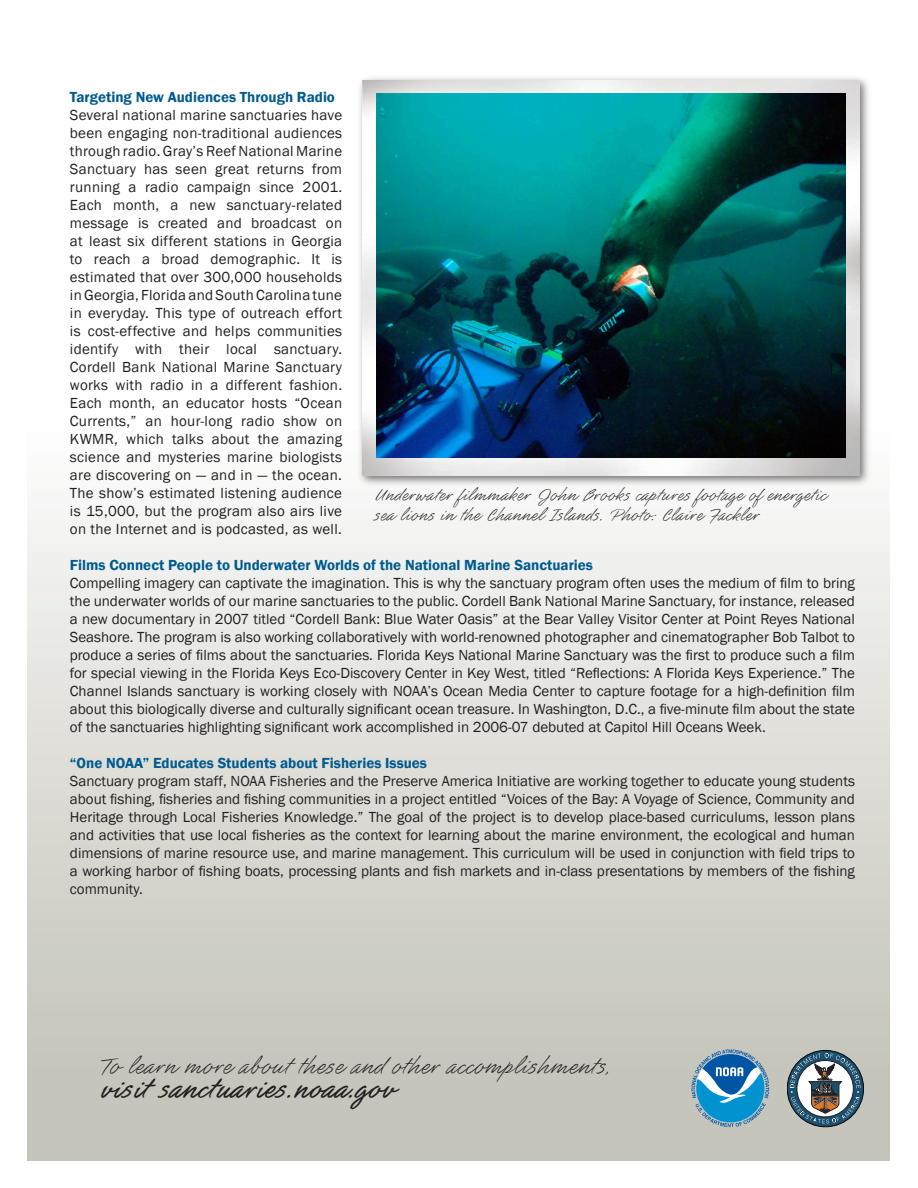
<style>
.page{position:relative;width:918px;height:1188px;background:#fff}
.page>*{position:absolute;margin:0;border:0;box-sizing:border-box;transform-origin:0 0}
.t1{font:700 27px "Slash Hmk";color:#231f20}
.t2{font:22.5px "Slash Hmk";color:#231f20}
.t3{font:16.5px/19.8px "Slash Hmk";color:#231f20}
.t4{font:15px/18px "Franklin Gothic";color:#231f20;text-align:justify}
.t5{font:600 15px "Franklin Gothic";color:#005b8f}
</style>
<div class="page">
<div style="left:27px;top:28px;width:863px;height:1132px;background:linear-gradient(to bottom,#fff,#c5c5bb)"></div>
<svg style="left:787px;top:1050px;width:77px;height:77px"></svg>
<div style="left:787px;top:1050px;width:77px;height:77px;border:1px solid #040503;border-radius:50%"></div>
<svg style="left:790px;top:1053px;width:71px;height:70px"></svg>
<svg style="left:691px;top:1049px;width:78px;height:78px;background:#61a1c4"></svg>
<div style="left:357px;top:74px;width:516px;height:415px;background:#231f20;opacity:.65"></div>
<img style="left:362px;top:80px;width:498px;height:395px">
<img style="left:377px;top:94px;width:468px;height:364px">
<p class="t5" style="left:70px;top:88px;width:267px">Targeting New Audiences Through Radio</p>
<p class="t4" style="left:70px;top:106px;width:274px">Several national marine sanctuaries have been engaging non-traditional audiences through radio. Gray’s Reef National Marine Sanctuary has seen great returns from running a radio campaign since 2001.<br>Each month, a new sanctuary-related message is created and broadcast on at least six different stations in Georgia to reach a broad demographic. It is estimated that over 300,000 households in Georgia, Florida and South Carolina tune in everyday. This type of outreach effort is cost-effective and helps communities identify with their local sanctuary.<br>Cordell Bank National Marine Sanctuary works with radio in a different fashion.<br>Each month, an educator hosts “Ocean Currents,” an hour-long radio show on KWMR, which talks about the amazing science and mysteries marine biologists are discovering on — and in — the ocean.<br>The show’s estimated listening audience is 15,000, but the program also airs live on the Internet and is podcasted, as well.</p>
<p class="t5" style="left:70px;top:556px;width:525px">Films Connect People to Underwater Worlds of the National Marine Sanctuaries</p>
<p class="t4" style="left:70px;top:574px;width:787px">Compelling imagery can captivate the imagination. This is why the sanctuary program often uses the medium of film to bring the underwater worlds of our marine sanctuaries to the public. Cordell Bank National Marine Sanctuary, for instance, released a new documentary in 2007 titled “Cordell Bank: Blue Water Oasis” at the Bear Valley Visitor Center at Point Reyes National Seashore. The program is also working collaboratively with world-renowned photographer and cinematographer Bob Talbot to produce a series of films about the sanctuaries. Florida Keys National Marine Sanctuary was the first to produce such a film for special viewing in the Florida Keys Eco-Discovery Center in Key West, titled “Reflections: A Florida Keys Experience.” The Channel Islands sanctuary is working closely with NOAA’s Ocean Media Center to capture footage for a high-definition film about this biologically diverse and culturally significant ocean treasure. In Washington, D.C., a five-minute film about the state of the sanctuaries highlighting significant work accomplished in 2006-07 debuted at Capitol Hill Oceans Week.</p>
<p class="t5" style="left:70px;top:754px;width:359px">“One NOAA” Educates Students about Fisheries Issues</p>
<p class="t4" style="left:70px;top:772px;width:787px">Sanctuary program staff, NOAA Fisheries and the Preserve America Initiative are working together to educate young students about fishing, fisheries and fishing communities in a project entitled “Voices of the Bay: A Voyage of Science, Community and Heritage through Local Fisheries Knowledge.” The goal of the project is to develop place-based curriculums, lesson plans and activities that use local fisheries as the context for learning about the marine environment, the ecological and human dimensions of marine resource use, and marine management. This curriculum will be used in conjunction with field trips to a working harbor of fishing boats, processing plants and fish markets and in-class presentations by members of the fishing community.</p>
<p class="t3" style="left:374px;top:487px;width:454px">Underwater filmmaker John Brooks captures footage of energetic sea lions in the Channel Islands. Photo: Claire Fackler</p>
<h2 class="t2" style="left:100px;top:1055px;width:513px">To learn more about these and other accomplishments,</h2>
<h1 class="t1" style="left:100px;top:1073px;width:297px">visit sanctuaries.noaa.gov</h1>
</div>
